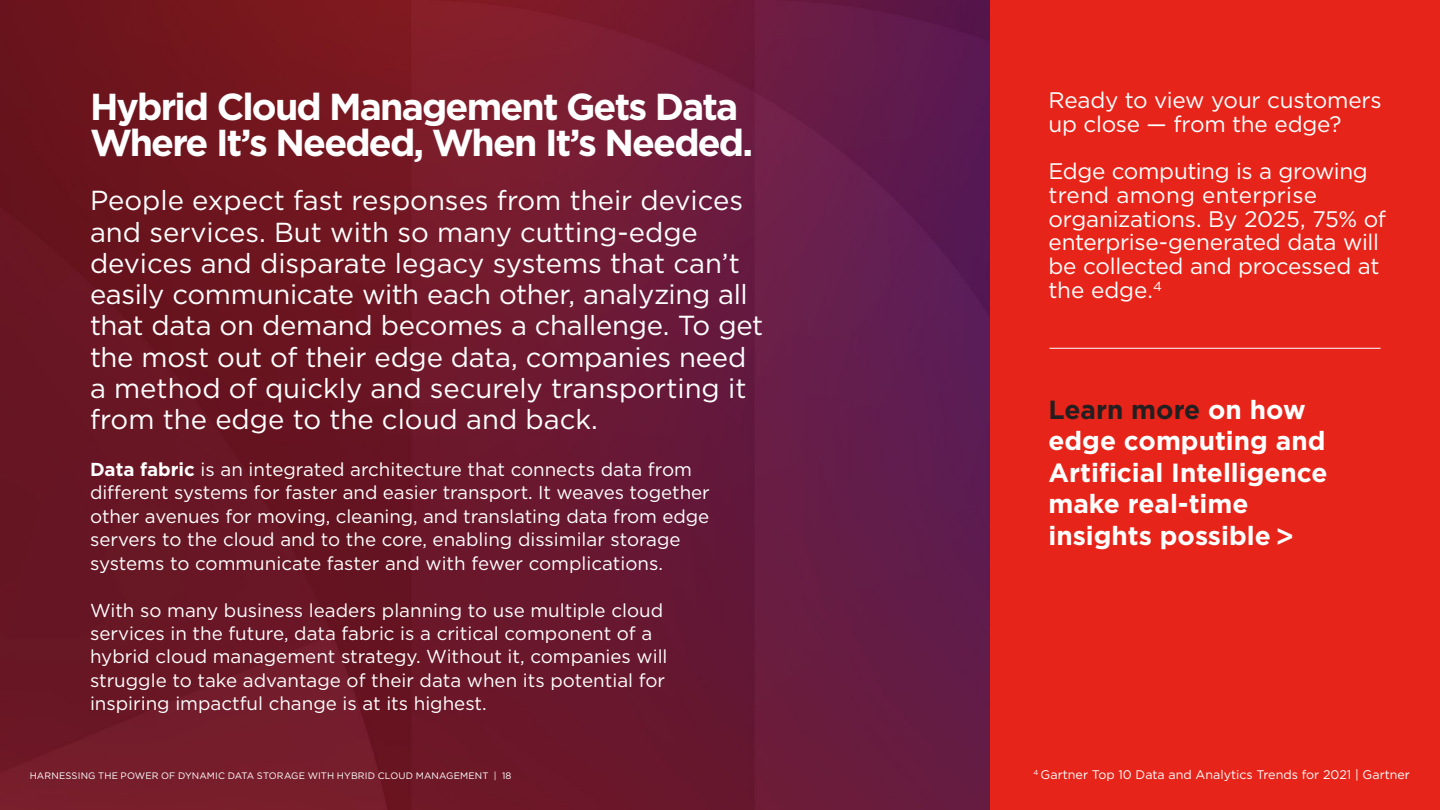
<style>
.page{position:relative;width:1440px;height:810px;background:#fff}
.page>*{position:absolute;margin:0;border:0;box-sizing:border-box;transform-origin:0 0}
.t1{font:700 37.5px/35.6px "Gotham";letter-spacing:-.05em;color:#fff}
.t2{font:27.5px/31.2px "Gotham";color:#fff}
.t3{font:700 26.25px/31.5px "Gotham";color:#fff}
.t4{font:700 26.25px "Gotham";color:#231f20}
.t5{font:22.5px/23.8px "Gotham";letter-spacing:-.01em;color:#fff}
.t6{font:18.75px/23.5px "Gotham";color:#fff}
.t7{font:12.5px "Gotham";color:#fff}
.t8{font:9.38px "Gotham";letter-spacing:.015em;color:#fff}
.s1{font-weight:700}
.s2{color:#fff}
.s3{font-weight:500;font-size:30px}
</style>
<div class="page">
<img style="left:0;top:0;width:990px;height:810px">
<div style="left:990px;top:0;width:450px;height:810px;background:#e72419"></div>
<hr style="left:1049px;top:348px;width:332px;height:1px;background:#fff">
<p class="t1" style="left:90px;top:89px;width:665px">Hybrid Cloud Management Gets Data<br>Where It’s Needed, When It’s Needed.</p>
<p class="t2" style="left:90px;top:184px;width:675px">People expect fast responses from their devices and services. But with so many cutting-edge devices and disparate legacy systems that can’t easily communicate with each other, analyzing all that data on demand becomes a challenge. To get the most out of their edge data, companies need a method of quickly and securely transporting it from the edge to the cloud and back.</p>
<p class="t6" style="left:90px;top:457px;width:621px"><span class="s1">Data fabric</span> is an integrated architecture that connects data from different systems for faster and easier transport. It weaves together other avenues for moving, cleaning, and translating data from edge servers to the cloud and to the core, enabling dissimilar storage systems to communicate faster and with fewer complications.</p>
<p class="t6" style="left:90px;top:598px;width:579px">With so many business leaders planning to use multiple cloud services in the future, data fabric is a critical component of a hybrid cloud management strategy. Without it, companies will struggle to take advantage of their data when its potential for inspiring impactful change is at its highest.</p>
<p class="t8" style="left:30px;top:770px;width:483px">HARNESSING THE POWER OF DYNAMIC DATA STORAGE WITH HYBRID CLOUD MANAGEMENT | 18</p>
<p class="t5" style="left:1048px;top:88px;width:335px">Ready to view your customers up close — from the edge?</p>
<p class="t5" style="left:1048px;top:159px;width:339px">Edge computing is a growing trend among enterprise organizations. By 2025, 75% of enterprise-generated data will be collected and processed at the edge.<sup>4</sup></p>
<p class="t4" style="left:1048px;top:392px;width:259px">Learn more <span class="s2">on how</span></p>
<p class="t3" style="left:1048px;top:425px;width:281px">edge computing and<br>Artificial Intelligence make real-time insights possible <span class="s3">&gt;</span></p>
<p class="t7" style="left:1034px;top:767px;width:378px"><sup>4</sup> Gartner Top 10 Data and Analytics Trends for 2021 | Gartner</p>
</div>
